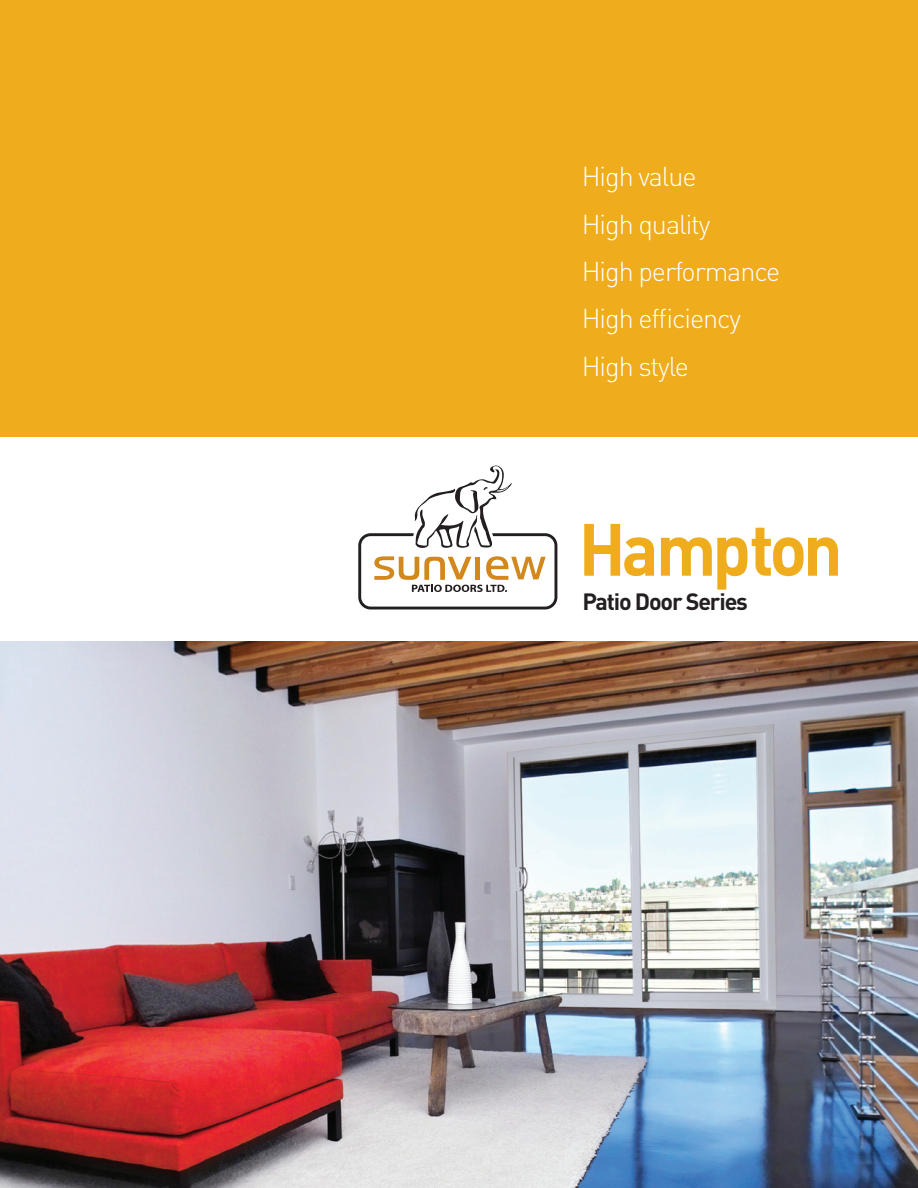
<style>
.page{position:relative;width:918px;height:1188px;background:#fff}
.page>*{position:absolute;margin:0;border:0;box-sizing:border-box;transform-origin:0 0}
.t1{font:700 72.75px "DIN";letter-spacing:-.06em;color:#efac1c;scale:.95 1}
.t2{font:27px/47.4px "DIN Light Alternate";letter-spacing:-.04em;color:#fff}
.t3{font:700 23.25px "DIN";letter-spacing:-.05em;color:#231f20}
</style>
<div class="page">
<svg style="left:358px;top:465px;width:199px;height:144px"></svg>
<div style="left:0;top:0;width:918px;height:436px;background:#efac1c"></div>
<img style="left:0;top:642px;width:918px;height:546px">
<p class="t2" style="left:582px;top:152px;width:200px">High value<br>High quality<br>High performance<br>High efficiency<br>High style</p>
<h1 class="t1" style="left:579px;top:502px;width:279px">Hampton</h1>
<p class="t3" style="left:582px;top:586px;width:167px">Patio Door Series</p>
</div>
